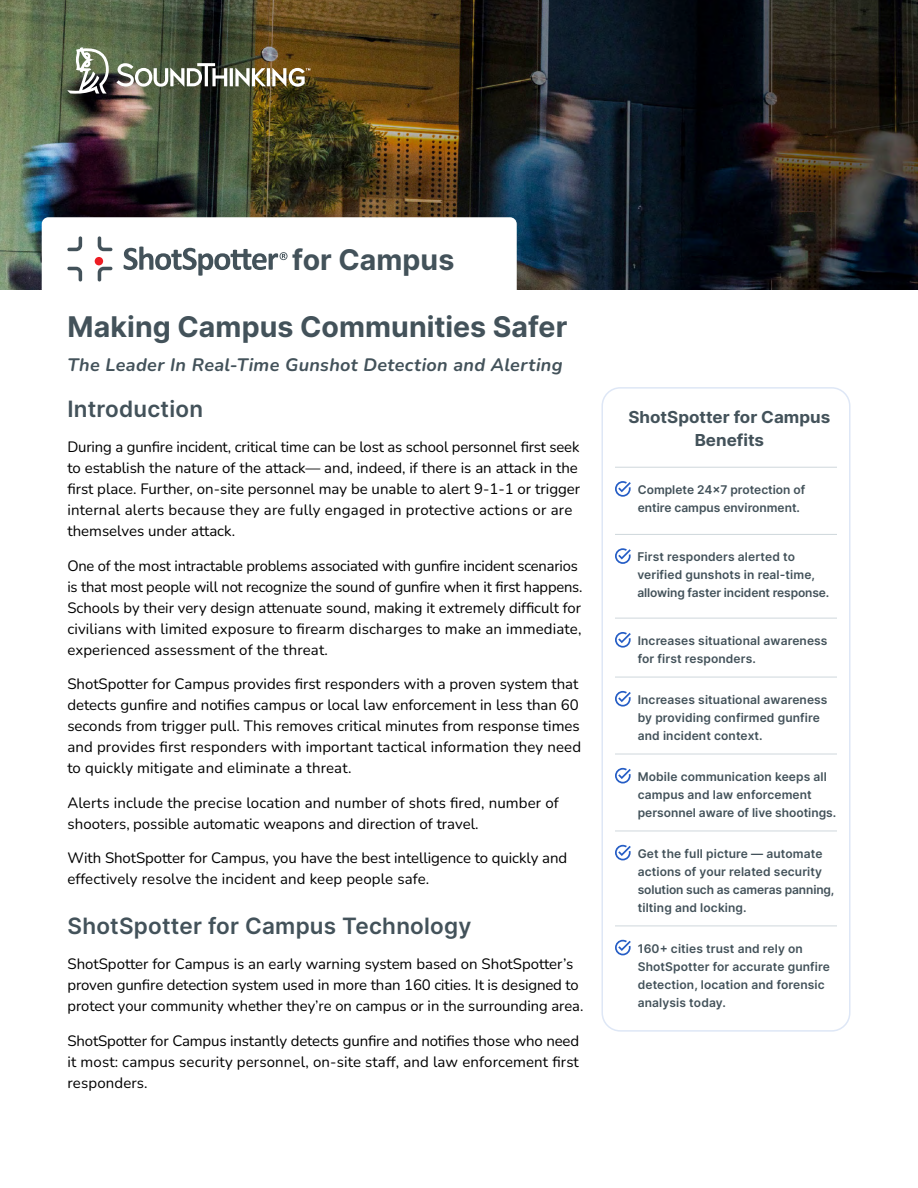
<style>
.page{position:relative;width:918px;height:1188px;background:#fff}
.page>*{position:absolute;margin:0;border:0;box-sizing:border-box;transform-origin:0 0}
.t1{font:28.5px "Inter";color:#43525a}
.t2{font:22.5px "Inter";letter-spacing:.01em;color:#43525a}
.t3{font:italic 700 18px "Nunito";letter-spacing:.015em;color:#43525a}
.t4{font:16.5px/22.5px "Inter";color:#43525a;text-align:center}
.t5{font:15px/21px "Nunito";color:#000}
.t6{font:12px/18px "Inter";letter-spacing:.01em;color:#43525a}
</style>
<div class="page">
<img style="left:0;top:0;width:918px;height:289px">
<svg style="left:116px;top:63px;width:111px;height:24px"></svg>
<hr style="left:230px;top:68px;width:3px;height:18px;background:#fff">
<hr style="left:267px;top:68px;width:3px;height:18px;background:#fff">
<svg style="left:235px;top:68px;width:31px;height:19px"></svg>
<svg style="left:67px;top:47px;width:42px;height:47px"></svg>
<svg style="left:272px;top:68px;width:38px;height:19px"></svg>
<div style="left:602px;top:387px;width:248px;height:645px;border:2px solid #dee7f6;border-radius:18px"></div>
<svg style="left:615px;top:481px;width:16px;height:16px"></svg>
<svg style="left:615px;top:548px;width:16px;height:16px"></svg>
<svg style="left:615px;top:632px;width:16px;height:16px"></svg>
<svg style="left:615px;top:691px;width:16px;height:16px"></svg>
<svg style="left:615px;top:768px;width:16px;height:16px"></svg>
<svg style="left:615px;top:845px;width:16px;height:15px"></svg>
<svg style="left:615px;top:940px;width:16px;height:15px"></svg>
<hr style="left:615px;top:534px;width:222px;height:1px;background:#cfd7dc">
<hr style="left:615px;top:618px;width:222px;height:1px;background:#cfd7dc">
<hr style="left:615px;top:677px;width:222px;height:1px;background:#cfd7dc">
<hr style="left:615px;top:754px;width:222px;height:1px;background:#cfd7dc">
<hr style="left:615px;top:831px;width:222px;height:1px;background:#cfd7dc">
<hr style="left:615px;top:926px;width:222px;height:1px;background:#cfd7dc">
<hr style="left:615px;top:467px;width:222px;height:1px;background:#cfd7dc">
<div style="left:42px;top:217px;width:475px;height:86px;background:#fff;border-radius:7px"></div>
<svg style="left:123px;top:247px;width:165px;height:29px"></svg>
<div style="left:95px;top:257px;width:8px;height:8px;background:#ed1d24;border-radius:50%"></div>
<svg style="left:98px;top:267px;width:14px;height:15px"></svg>
<svg style="left:67px;top:267px;width:15px;height:15px"></svg>
<svg style="left:98px;top:236px;width:14px;height:15px"></svg>
<svg style="left:67px;top:236px;width:15px;height:15px"></svg>
<h1 class="t1" style="left:292px;top:239px;width:164px">for Campus</h1>
<h1 class="t1" style="left:68px;top:306px;width:501px">Making Campus Communities Safer</h1>
<p class="t3" style="left:68px;top:352px;width:497px">The Leader In Real-Time Gunshot Detection and Alerting</p>
<h2 class="t2" style="left:67px;top:392px;width:137px">Introduction</h2>
<p class="t5" style="left:67px;top:436px;width:514px">During a gunfire incident, critical time can be lost as school personnel first seek to establish the nature of the attack— and, indeed, if there is an attack in the first place. Further, on-site personnel may be unable to alert 9-1-1 or trigger internal alerts because they are fully engaged in protective actions or are themselves under attack.</p>
<p class="t5" style="left:67px;top:554px;width:517px">One of the most intractable problems associated with gunfire incident scenarios is that most people will not recognize the sound of gunfire when it first happens.<br>Schools by their very design attenuate sound, making it extremely difficult for civilians with limited exposure to firearm discharges to make an immediate, experienced assessment of the threat.</p>
<p class="t5" style="left:67px;top:673px;width:515px">ShotSpotter for Campus provides first responders with a proven system that detects gunfire and notifies campus or local law enforcement in less than 60 seconds from trigger pull. This removes critical minutes from response times and provides first responders with important tactical information they need to quickly mitigate and eliminate a threat.</p>
<p class="t5" style="left:67px;top:791px;width:493px">Alerts include the precise location and number of shots fired, number of shooters, possible automatic weapons and direction of travel.</p>
<p class="t5" style="left:67px;top:847px;width:501px">With ShotSpotter for Campus, you have the best intelligence to quickly and effectively resolve the incident and keep people safe.</p>
<h2 class="t2" style="left:68px;top:909px;width:405px">ShotSpotter for Campus Technology</h2>
<p class="t5" style="left:68px;top:953px;width:517px">ShotSpotter for Campus is an early warning system based on ShotSpotter’s proven gunfire detection system used in more than 160 cities. It is designed to protect your community whether they’re on campus or in the surrounding area.</p>
<p class="t5" style="left:68px;top:1029px;width:513px;text-align:justify">ShotSpotter for Campus instantly detects gunfire and notifies those who need it most: campus security personnel, on-site staff, and law enforcement first responders.</p>
<p class="t4" style="left:628px;top:406px;width:203px">ShotSpotter for Campus<br>Benefits</p>
<p class="t6" style="left:638px;top:481px;width:169px">Complete 24x7 protection of entire campus environment.</p>
<p class="t6" style="left:637px;top:548px;width:193px">First responders alerted to verified gunshots in real-time, allowing faster incident response.</p>
<p class="t6" style="left:638px;top:632px;width:191px">Increases situational awareness for first responders.</p>
<p class="t6" style="left:638px;top:691px;width:191px">Increases situational awareness by providing confirmed gunfire and incident context.</p>
<p class="t6" style="left:638px;top:767px;width:200px">Mobile communication keeps all campus and law enforcement personnel aware of live shootings.</p>
<p class="t6" style="left:638px;top:844px;width:198px">Get the full picture — automate actions of your related security solution such as cameras panning, tilting and locking.</p>
<p class="t6" style="left:638px;top:939px;width:194px">160+ cities trust and rely on<br>ShotSpotter for accurate gunfire detection, location and forensic analysis today.</p>
</div>
